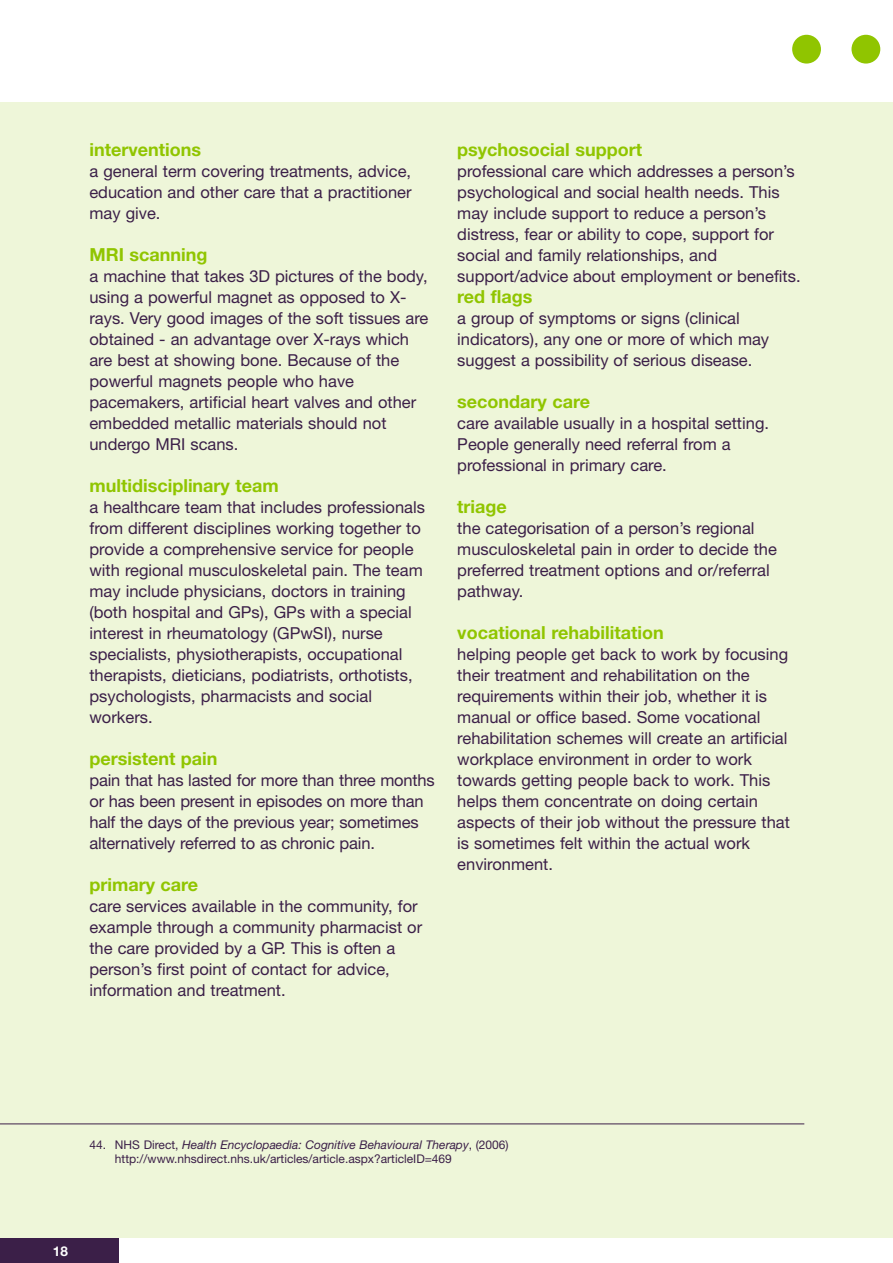
<style>
.page{position:relative;width:893px;height:1263px;background:#fff}
.page>*{position:absolute;margin:0;border:0;box-sizing:border-box;transform-origin:0 0}
.t1{font:700 18px "Helvetica Neue";color:#90c500}
.t2{font:16.5px/21px "Helvetica Neue";color:#3b1f48}
.t3{font:700 13.5px "Helvetica Neue";color:#fff}
.t4{font:12px/14.4px "Helvetica Neue";color:#3b1f48}
.s1{font-style:italic}
</style>
<div class="page">
<div style="left:0;top:102px;width:893px;height:1135px;background:#eef6d9"></div>
<div style="left:0;top:1238px;width:119px;height:25px;background:#3b1f48"></div>
<div style="left:851px;top:35px;width:29px;height:29px;background:#90c500;border-radius:50%"></div>
<div style="left:792px;top:35px;width:29px;height:29px;background:#90c500;border-radius:50%"></div>
<hr style="left:0;top:1123px;width:804px;height:1px;background:#3b1f48">
<p class="t1" style="left:89px;top:143px;width:113px">interventions</p>
<p class="t2" style="left:89px;top:162px;width:324px;text-align:justify">a general term covering treatments, advice, education and other care that a practitioner may give.</p>
<p class="t1" style="left:89px;top:248px;width:120px">MRI scanning</p>
<p class="t2" style="left:89px;top:267px;width:340px">a machine that takes 3D pictures of the body, using a powerful magnet as opposed to X&shy;rays. Very good images of the soft tissues are obtained - an advantage over X-rays which are best at showing bone. Because of the powerful magnets people who have pacemakers, artificial heart valves and other embedded metallic materials should not undergo MRI scans.</p>
<p class="t1" style="left:89px;top:479px;width:191px">multidisciplinary team</p>
<p class="t2" style="left:89px;top:498px;width:337px">a healthcare team that includes professionals from different disciplines working together to provide a comprehensive service for people with regional musculoskeletal pain. The team may include physicians, doctors in training (both hospital and GPs), GPs with a special interest in rheumatology (GPwSI), nurse specialists, physiotherapists, occupational therapists, dieticians, podiatrists, orthotists, psychologists, pharmacists and social workers.</p>
<p class="t1" style="left:89px;top:752px;width:130px">persistent pain</p>
<p class="t2" style="left:89px;top:771px;width:347px">pain that has lasted for more than three months or has been present in episodes on more than half the days of the previous year; sometimes alternatively referred to as chronic pain.</p>
<p class="t1" style="left:89px;top:878px;width:110px">primary care</p>
<p class="t2" style="left:89px;top:897px;width:334px">care services available in the community, for example through a community pharmacist or the care provided by a GP. This is often a person’s first point of contact for advice, information and treatment.</p>
<p class="t1" style="left:457px;top:143px;width:186px">psychosocial support</p>
<p class="t2" style="left:457px;top:162px;width:345px">professional care which addresses a person’s psychological and social health needs. This may include support to reduce a person’s distress, fear or ability to cope, support for social and family relationships, and support/advice about employment or benefits.</p>
<p class="t1" style="left:457px;top:290px;width:77px">red flags</p>
<p class="t2" style="left:457px;top:309px;width:313px">a group of symptoms or signs (clinical indicators), any one or more of which may suggest a possibility of serious disease.</p>
<p class="t1" style="left:457px;top:395px;width:134px">secondary care</p>
<p class="t2" style="left:457px;top:414px;width:313px">care available usually in a hospital setting.<br>People generally need referral from a professional in primary care.</p>
<p class="t1" style="left:457px;top:500px;width:51px">triage</p>
<p class="t2" style="left:457px;top:519px;width:321px">the categorisation of a person’s regional musculoskeletal pain in order to decide the preferred treatment options and or/referral pathway.</p>
<p class="t1" style="left:457px;top:626px;width:208px">vocational rehabilitation</p>
<p class="t2" style="left:457px;top:645px;width:334px">helping people get back to work by focusing their treatment and rehabilitation on the requirements within their job, whether it is manual or office based. Some vocational rehabilitation schemes will create an artificial workplace environment in order to work towards getting people back to work. This helps them concentrate on doing certain aspects of their job without the pressure that is sometimes felt within the actual work environment.</p>
<p class="t4" style="left:115px;top:1138px;width:395px;text-indent:-26px">44. NHS Direct, <span class="s1">Health Encyclopaedia: Cognitive Behavioural Therapy</span>, (2006) http://www.nhsdirect.nhs.uk/articles/article.aspx?articleID=469</p>
<p class="t3" style="left:53px;top:1246px;width:17px">18</p>
</div>
